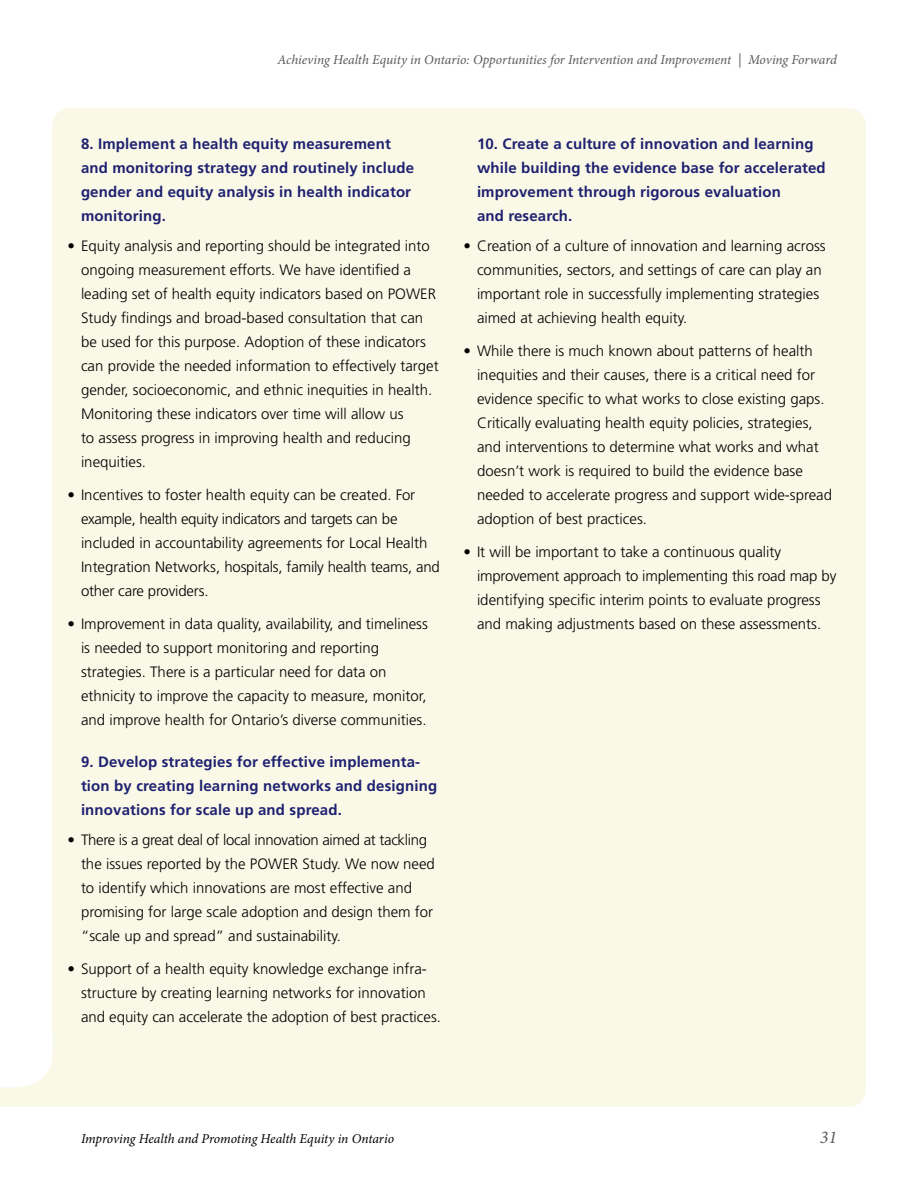
<style>
.page{position:relative;width:918px;height:1188px;background:#fff}
.page>*{position:absolute;margin:0;border:0;box-sizing:border-box;transform-origin:0 0}
.t1{font:italic 18px "Minion Pro";color:#58595b}
.bullets{font:300 15px/24px "Frutiger";color:#000}
.Subhead_level_2{font:700 15px/24px "Frutiger";letter-spacing:.01em;color:#1e2171}
.t2{font:italic 13.5px "Minion Pro";letter-spacing:-.005em;color:#58595b}
.t3{font:italic 13.5px "Minion Pro";letter-spacing:-.01em;color:#000}
.s1{font-size:14.25px}
</style>
<div class="page">
<div style="left:52px;top:108px;width:814px;height:999px;background:#faf8e6;border-radius:18px"></div>
<div style="left:0;top:1049px;width:68px;height:58px;background:#faf8e6"></div>
<svg style="left:0;top:1030px;width:53px;height:57px"></svg>
<p class="t2" style="left:278px;top:51px;width:561px">Achieving Health Equity in Ontario: Opportunities for Intervention and Improvement <span class="s1">|</span> Moving Forward</p>
<p class="Subhead_level_2" style="left:81px;top:131px;width:335px">8. Implement a health equity measurement and monitoring strategy and routinely include gender and equity analysis in health indicator monitoring.</p>
<p class="bullets" style="left:81px;top:234px;width:359px;text-indent:-14px">• Equity analysis and reporting should be integrated into ongoing measurement efforts. We have identified a leading set of health equity indicators based on POWER Study findings and broad-based consultation that can be used for this purpose. Adoption of these indicators can provide the needed information to effectively target gender, socioeconomic, and ethnic inequities in health.<br>Monitoring these indicators over time will allow us<br>to assess progress in improving health and reducing inequities.</p>
<p class="bullets" style="left:81px;top:483px;width:360px;text-indent:-14px">• Incentives to foster health equity can be created. For example, health equity indicators and targets can be included in accountability agreements for Local Health Integration Networks, hospitals, family health teams, and other care providers.</p>
<p class="bullets" style="left:81px;top:612px;width:348px;text-indent:-14px">• Improvement in data quality, availability, and timeliness is needed to support monitoring and reporting strategies. There is a particular need for data on ethnicity to improve the capacity to measure, monitor, and improve health for Ontario’s diverse communities.</p>
<p class="Subhead_level_2" style="left:81px;top:749px;width:358px">9. Develop strategies for effective implementa&shy;tion by creating learning networks and designing innovations for scale up and spread.</p>
<p class="bullets" style="left:81px;top:828px;width:355px;text-indent:-14px">• There is a great deal of local innovation aimed at tackling the issues reported by the POWER Study. We now need to identify which innovations are most effective and promising for large scale adoption and design them for “scale up and spread” and sustainability.</p>
<p class="bullets" style="left:81px;top:957px;width:362px;text-indent:-14px">• Support of a health equity knowledge exchange infra&shy;structure by creating learning networks for innovation and equity can accelerate the adoption of best practices.</p>
<p class="Subhead_level_2" style="left:477px;top:131px;width:350px">10. Create a culture of innovation and learning while building the evidence base for accelerated improvement through rigorous evaluation<br>and research.</p>
<p class="bullets" style="left:477px;top:234px;width:350px;text-indent:-14px">• Creation of a culture of innovation and learning across communities, sectors, and settings of care can play an important role in successfully implementing strategies aimed at achieving health equity.</p>
<p class="bullets" style="left:477px;top:339px;width:357px;text-indent:-14px">• While there is much known about patterns of health inequities and their causes, there is a critical need for evidence specific to what works to close existing gaps.<br>Critically evaluating health equity policies, strategies, and interventions to determine what works and what doesn’t work is required to build the evidence base needed to accelerate progress and support wide-spread adoption of best practices.</p>
<p class="bullets" style="left:477px;top:540px;width:361px;text-indent:-14px">• It will be important to take a continuous quality improvement approach to implementing this road map by identifying specific interim points to evaluate progress and making adjustments based on these assessments.</p>
<p class="t3" style="left:81px;top:1129px;width:315px">Improving Health and Promoting Health Equity in Ontario</p>
<p class="t1" style="left:820px;top:1125px;width:19px">31</p>
</div>
